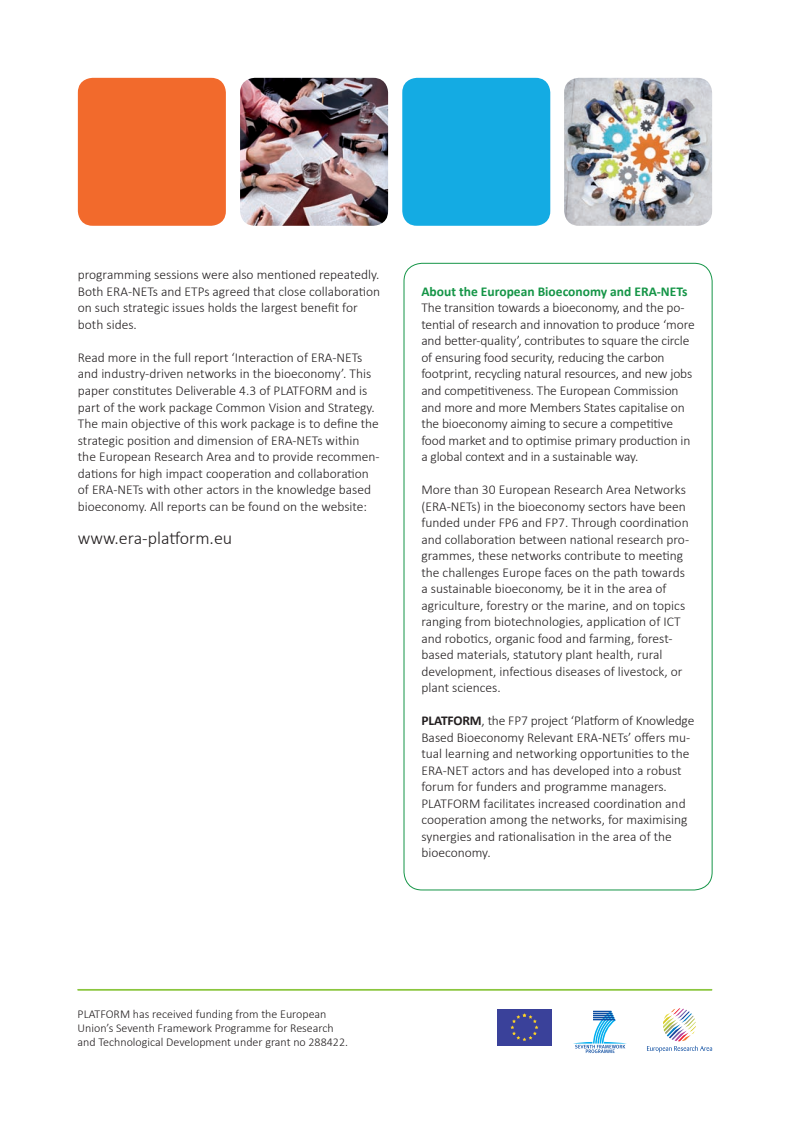
<style>
.page{position:relative;width:790px;height:1130px;background:#fff}
.page>*{position:absolute;margin:0;border:0;box-sizing:border-box;transform-origin:0 0}
.t1{font:300 18px "Calibri";color:#231f20}
.t2{font:300 13.5px/16.5px "Calibri";color:#231f20}
.t3{font:700 13.5px "Calibri";color:#159547}
.t4{font:300 12px/14.4px "Calibri";color:#231f20}
.s1{font-weight:700}
</style>
<div class="page">
<img style="left:240px;top:78px;width:148px;height:148px">
<svg style="left:647px;top:1008px;width:64px;height:44px"></svg>
<svg style="left:573px;top:1010px;width:53px;height:42px"></svg>
<hr style="left:78px;top:989px;width:633px;height:1px;background:#8bc63e">
<div style="left:497px;top:1009px;width:54px;height:36px;background:#3a419a"></div>
<svg style="left:510px;top:1013px;width:28px;height:27px"></svg>
<img style="left:564px;top:78px;width:147px;height:148px">
<div style="left:78px;top:78px;width:148px;height:148px;background:#f26a2c;border-radius:15px"></div>
<div style="left:402px;top:78px;width:148px;height:148px;background:#14abe3;border-radius:15px"></div>
<div style="left:386px;top:3px;width:17px;height:17px;border:2px solid #fff;border-radius:50%"></div>
<div style="left:3px;top:556px;width:17px;height:17px;border:2px solid #fff;border-radius:50%"></div>
<svg style="left:3px;top:564px;width:17px;height:2px"></svg>
<p class="t2" style="left:78px;top:266px;width:304px">programming sessions were also mentioned repeatedly.<br>Both ERA-NETs and ETPs agreed that close collaboration on such strategic issues holds the largest benefit for both sides.</p>
<p class="t2" style="left:78px;top:349px;width:303px">Read more in the full report ‘Interaction of ERA-NETs and industry-driven networks in the bioeconomy’. This paper constitutes Deliverable 4.3 of PLATFORM and is part of the work package Common Vision and Strategy.<br>The main objective of this work package is to define the strategic position and dimension of ERA-NETs within the European Research Area and to provide recommen&shy;dations for high impact cooperation and collaboration of ERA-NETs with other actors in the knowledge based bioeconomy. All reports can be found on the website:</p>
<h1 class="t1" style="left:78px;top:526px;width:156px">www.era-platform.eu</h1>
<p class="t3" style="left:421px;top:283px;width:267px">About the European Bioeconomy and ERA-NETs</p>
<p class="t2" style="left:421px;top:299px;width:274px">The transition towards a bioeconomy, and the po&shy;tential of research and innovation to produce ‘more and better-quality’, contributes to square the circle of ensuring food security, reducing the carbon footprint, recycling natural resources, and new jobs and competitiveness. The European Commission and more and more Members States capitalise on the bioeconomy aiming to secure a competitive food market and to optimise primary production in a global context and in a sustainable way.</p>
<p class="t2" style="left:421px;top:481px;width:269px">More than 30 European Research Area Networks (ERA-NETs) in the bioeconomy sectors have been funded under FP6 and FP7. Through coordination and collaboration between national research pro&shy;grammes, these networks contribute to meeting the challenges Europe faces on the path towards a sustainable bioeconomy, be it in the area of agriculture, forestry or the marine, and on topics ranging from biotechnologies, application of ICT and robotics, organic food and farming, forest&shy;based materials, statutory plant health, rural development, infectious diseases of livestock, or plant sciences.</p>
<p class="t2" style="left:421px;top:712px;width:274px"><span class="s1">PLATFORM</span>, the FP7 project ‘Platform of Knowledge Based Bioeconomy Relevant ERA-NETs’ offers mu&shy;tual learning and networking opportunities to the ERA-NET actors and has developed into a robust forum for funders and programme managers.<br>PLATFORM facilitates increased coordination and cooperation among the networks, for maximising synergies and rationalisation in the area of the bioeconomy.</p>
<p class="t4" style="left:78px;top:1006px;width:272px">PLATFORM has received funding from the European<br>Union’s Seventh Framework Programme for Research and Technological Development under grant no 288422.</p>
</div>
